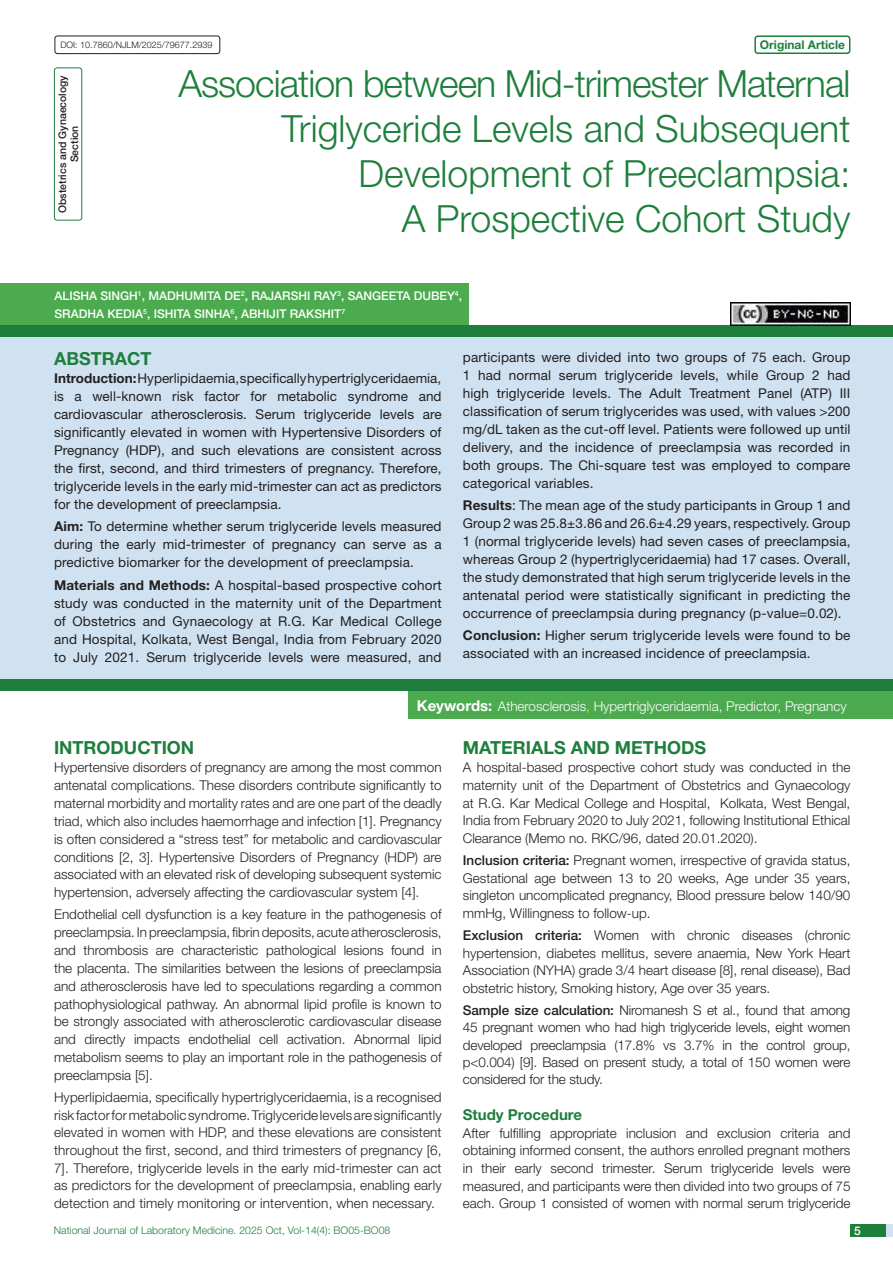
<style>
.page{position:relative;width:893px;height:1263px;background:#fff}
.page>*{position:absolute;margin:0;border:0;box-sizing:border-box;transform-origin:0 0}
.t1{font:300 37.5px/45px "Helvetica Neue";color:#1e7f3c;text-align:right}
.Heading{font:700 18px "Helvetica Neue";color:#1e7f3c}
.Abstract_head{font:700 18px "Helvetica Neue";color:#1e7f3c}
.HEAD_2{font:700 15px "Helvetica Neue";color:#1e7f3c}
.Body_text{font:300 13.5px/17.9px "Helvetica Neue";color:#231f20;text-align:justify}
.Abstract_Text{font:13.5px/18px "Helvetica Neue";letter-spacing:.01em;color:#231f20;text-align:justify}
.Key_words{font:300 13.5px "Helvetica Neue";color:#fff}
.Author{font:500 12px "Helvetica Neue";color:#fff}
.t2{font:700 12px "Helvetica Neue";color:#1e7f3c}
.t3{font:300 10.5px "Helvetica Neue";color:#1e7f3c}
.section{font:500 10.5px/12px "Helvetica Neue";color:#231f20;text-align:center}
.t4{font:300 9px "Helvetica Neue";color:#231f20}
.s1{font-weight:700}
.s2{font-weight:700;font-size:15px}
.s3{color:#fff101}
.s4{font-weight:500}
</style>
<div class="page">
<div style="left:850px;top:1224px;width:43px;height:13px;background:#d0e2f1"></div>
<div style="left:850px;top:1224px;width:35px;height:13px;background:#1e7f3c"></div>
<div style="left:54px;top:68px;width:28px;height:153px;border:1px solid #1e7f3c;border-radius:3px"></div>
<div style="left:754px;top:35px;width:96px;height:19px;border:2px solid #1e7f3c;border-radius:3px"></div>
<div style="left:55px;top:36px;width:165px;height:18px;border:1px solid #231f20;border-radius:3px"></div>
<div style="left:0;top:325px;width:893px;height:12px;background:#1e7f3c"></div>
<div style="left:0;top:679px;width:893px;height:12px;background:#1e7f3c"></div>
<div style="left:0;top:284px;width:469px;height:41px;background:#4caa4f"></div>
<div style="left:0;top:337px;width:893px;height:342px;background:#d0e2f1"></div>
<div style="left:409px;top:691px;width:484px;height:28px;background:#4caa4f"></div>
<img style="left:730px;top:303px;width:120px;height:22px">
<p class="t4" style="left:60px;top:39px;width:154px">DOI: 10.7860/NJLM/2025/79677.2939</p>
<p class="t2" style="left:760px;top:37px;width:87px">Original Article</p>
<p class="section" style="left:56px;top:213px;width:139px;rotate:-90deg">Obstetrics and Gynaecology<br>Section</p>
<p class="t1" style="left:178px;top:60px;width:674px">Association between Mid-trimester Maternal Triglyceride Levels and Subsequent Development of Preeclampsia:<br>A Prospective Cohort Study</p>
<p class="Author" style="left:54px;top:288px;width:229px">Alisha Singh<sup>1</sup>, Madhumita De<sup>2</sup>, Rajars</p>
<p class="Author" style="left:298px;top:288px;width:83px">hi Ray<sup>3</sup>, Sangee</p>
<p class="Author" style="left:396px;top:288px;width:67px">ta Dubey<sup>4</sup>,</p>
<p class="Author" style="left:54px;top:307px;width:253px">Sradha Kedia<sup>5</sup>, Ishita Sinha<sup>6</sup>, Abhijit Raks</p>
<p class="Author" style="left:322px;top:307px;width:25px">hit<sup>7</sup></p>
<p class="Abstract_head" style="left:54px;top:348px;width:99px">ABSTRACT</p>
<p class="Abstract_Text" style="left:54px;top:369px;width:389px"><span class="s1">Introduction:</span> Hyperlipidaemia, specifically hypertriglyceridaemia, is a well-known risk factor for metabolic syndrome and cardiovascular atherosclerosis. Serum triglyceride levels are significantly elevated in women with Hypertensive Disorders of Pregnancy (HDP), and such elevations are consistent across the first, second, and third trimesters of pregnancy. Therefore, triglyceride levels in the early mid-trimester can act as predictors for the development of preeclampsia.</p>
<p class="Abstract_Text" style="left:54px;top:517px;width:389px"><span class="s1">Aim:</span> To determine whether serum triglyceride levels measured during the early mid-trimester of pregnancy can serve as a predictive biomarker for the development of preeclampsia.</p>
<p class="Abstract_Text" style="left:54px;top:576px;width:389px"><span class="s1">Materials and Methods:</span> A hospital-based prospective cohort study was conducted in the maternity unit of the Department of Obstetrics and Gynaecology at R.G. Kar Medical College and Hospital, Kolkata, West Bengal, India from February 2020 to July 2021. Serum triglyceride levels were measured, and</p>
<p class="Abstract_Text" style="left:463px;top:348px;width:389px">participants were divided into two groups of 75 each. Group 1 had normal serum triglyceride levels, while Group 2 had high triglyceride levels. The Adult Treatment Panel (ATP) III classification of serum triglycerides was used, with values &gt;200 mg/dL taken as the cut-off level. Patients were followed up until delivery, and the incidence of preeclampsia was recorded in both groups. The Chi-square test was employed to compare categorical variables.</p>
<p class="Abstract_Text" style="left:463px;top:496px;width:389px"><span class="s1">Results</span>: The mean age of the study participants in Group 1 and Group 2 was 25.8±3.86 and 26.6±4.29 years, respectively. Group 1 (normal triglyceride levels) had seven cases of preeclampsia, whereas Group 2 (hypertriglyceridaemia) had 17 cases. Overall, the study demonstrated that high serum triglyceride levels in the antenatal period were statistically significant in predicting the occurrence of preeclampsia during pregnancy (p-value=0.02).</p>
<p class="Abstract_Text" style="left:463px;top:626px;width:389px"><span class="s1">Conclusion:</span> Higher serum triglyceride levels were found to be associated with an increased incidence of preeclampsia.</p>
<p class="Key_words" style="left:417px;top:698px;width:431px"><span class="s2">Keywords:</span> Atherosclerosis<span class="s3">,</span> Hypertriglyceridaemia, Predictor, Pregnancy</p>
<p class="Heading" style="left:54px;top:737px;width:142px">INTRODUCTION</p>
<p class="Body_text" style="left:54px;top:758px;width:389px">Hypertensive disorders of pregnancy are among the most common antenatal complications. These disorders contribute significantly to maternal morbidity and mortality rates and are one part of the deadly triad, which also includes haemorrhage and infection [1]. Pregnancy is often considered a “stress test” for metabolic and cardiovascular conditions [2, 3]. Hypertensive Disorders of Pregnancy (HDP) are associated with an elevated risk of developing subsequent systemic hypertension, adversely affecting the cardiovascular system [4].</p>
<p class="Body_text" style="left:54px;top:905px;width:389px">Endothelial cell dysfunction is a key feature in the pathogenesis of preeclampsia. In preeclampsia, fibrin deposits, acute atherosclerosis, and thrombosis are characteristic pathological lesions found in the placenta. The similarities between the lesions of preeclampsia and atherosclerosis have led to speculations regarding a common pathophysiological pathway. An abnormal lipid profile is known to be strongly associated with atherosclerotic cardiovascular disease and directly impacts endothelial cell activation. Abnormal lipid metabolism seems to play an important role in the pathogenesis of preeclampsia [5].</p>
<p class="Body_text" style="left:54px;top:1088px;width:389px">Hyperlipidaemia, specifically hypertriglyceridaemia, is a recognised risk factor for metabolic syndrome. Triglyceride levels are significantly elevated in women with HDP, and these elevations are consistent throughout the first, second, and third trimesters of pregnancy [6, 7]. Therefore, triglyceride levels in the early mid-trimester can act as predictors for the development of preeclampsia, enabling early detection and timely monitoring or intervention, when necessary.</p>
<p class="t3" style="left:54px;top:1224px;width:338px">National Journal of Laboratory Medicine. 2025 Oct, Vol-14(4): BO05-BO08</p>
<p class="Heading" style="left:463px;top:737px;width:245px">MATERIALS AND METHODS</p>
<p class="Body_text" style="left:463px;top:758px;width:389px">A hospital-based prospective cohort study was conducted in the maternity unit of the Department of Obstetrics and Gynaecology at R.G. Kar Medical College and Hospital, Kolkata, West Bengal, India from February 2020 to July 2021, following Institutional Ethical Clearance (Memo no. RKC/96, dated 20.01.2020).</p>
<p class="Body_text" style="left:463px;top:851px;width:389px"><span class="s4">Inclusion criteria:</span> Pregnant women, irrespective of gravida status, Gestational age between 13 to 20 weeks, Age under 35 years, singleton uncomplicated pregnancy, Blood pressure below 140/90 mmHg, Willingness to follow-up.</p>
<p class="Body_text" style="left:463px;top:926px;width:389px"><span class="s4">Exclusion criteria:</span> Women with chronic diseases (chronic hypertension, diabetes mellitus, severe anaemia, New York Heart Association (NYHA) grade 3/4 heart disease [8], renal disease), Bad obstetric history, Smoking history, Age over 35 years.</p>
<p class="Body_text" style="left:463px;top:1001px;width:389px;line-height:17.4px"><span class="s4">Sample size calculation:</span> Niromanesh S et al., found that among 45 pregnant women who had high triglyceride levels, eight women developed preeclampsia (17.8% vs 3.7% in the control group, p&lt;0.004) [9]. Based on present study, a total of 150 women were considered for the study.</p>
<p class="HEAD_2" style="left:463px;top:1105px;width:121px">Study Procedure</p>
<p class="Body_text" style="left:463px;top:1124px;width:389px">After fulfilling appropriate inclusion and exclusion criteria and obtaining informed consent, the authors enrolled pregnant mothers in their early second trimester. Serum triglyceride levels were measured, and participants were then divided into two groups of 75 each. Group 1 consisted of women with normal serum triglyceride</p>
<p class="Author" style="left:854px;top:1223px;width:8px">5</p>
</div>
